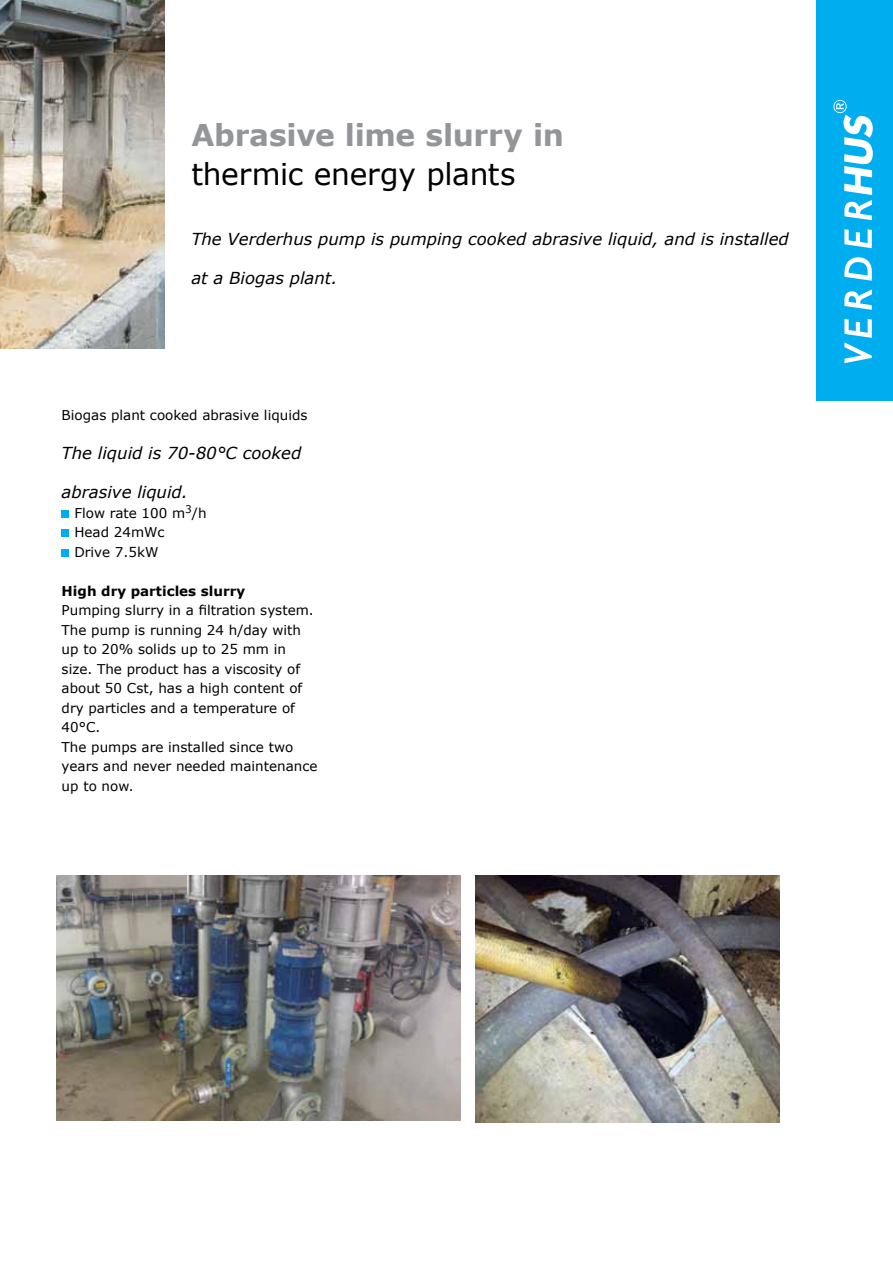
<style>
.page{position:relative;width:893px;height:1263px;background:#fff}
.page>*{position:absolute;margin:0;border:0;box-sizing:border-box;transform-origin:0 0}
.t1{font:700 30px "Verdana";letter-spacing:-.01em;color:#939598}
.t2{font:30px "Verdana";letter-spacing:-.01em;color:#000}
.t3{font:italic 16.5px "Verdana";color:#000}
.t4{font:13.5px/19.5px "Verdana";color:#000}
.t5{font:700 13.5px "Verdana";color:#000}
</style>
<div class="page">
<div style="left:816px;top:0;width:77px;height:401px;background:#00aeef"></div>
<svg style="left:844px;top:319px;width:28px;height:44px"></svg>
<svg style="left:844px;top:289px;width:28px;height:21px"></svg>
<svg style="left:844px;top:257px;width:28px;height:24px"></svg>
<svg style="left:844px;top:229px;width:28px;height:19px"></svg>
<svg style="left:833px;top:100px;width:40px;height:120px"></svg>
<img style="left:0;top:0;width:165px;height:348px">
<div style="left:62px;top:510px;width:7px;height:8px;background:#00aeef"></div>
<div style="left:62px;top:529px;width:7px;height:8px;background:#00aeef"></div>
<div style="left:62px;top:549px;width:7px;height:8px;background:#00aeef"></div>
<img style="left:56px;top:875px;width:405px;height:246px">
<img style="left:476px;top:875px;width:303px;height:247px">
<h1 class="t1" style="left:191px;top:114px;width:374px">Abrasive lime slurry in</h1>
<h1 class="t2" style="left:191px;top:154px;width:326px">thermic energy plants</h1>
<p class="t3" style="left:191px;top:227px;width:599px">The Verderhus pump is pumping cooked abrasive liquid, and is installed</p>
<p class="t3" style="left:191px;top:266px;width:148px">at a Biogas plant.</p>
<p class="t4" style="left:62px;top:405px;width:247px">Biogas plant cooked abrasive liquids</p>
<p class="t3" style="left:62px;top:442px;width:241px">The liquid is 70-80°C cooked</p>
<p class="t3" style="left:62px;top:481px;width:128px">abrasive liquid.</p>
<p class="t4" style="left:74px;top:503px;width:134px">Flow rate 100 m<sup>3</sup>/h<br>Head 24mWc<br>Drive 7.5kW</p>
<p class="t5" style="left:62px;top:581px;width:185px">High dry particles slurry</p>
<p class="t4" style="left:62px;top:600px;width:257px">Pumping slurry in a filtration system.<br>The pump is running 24 h/day with up to 20% solids up to 25 mm in size. The product has a viscosity of about 50 Cst, has a high content of dry particles and a temperature of<br>40°C.<br>The pumps are installed since two years and never needed maintenance up to now.</p>
</div>
